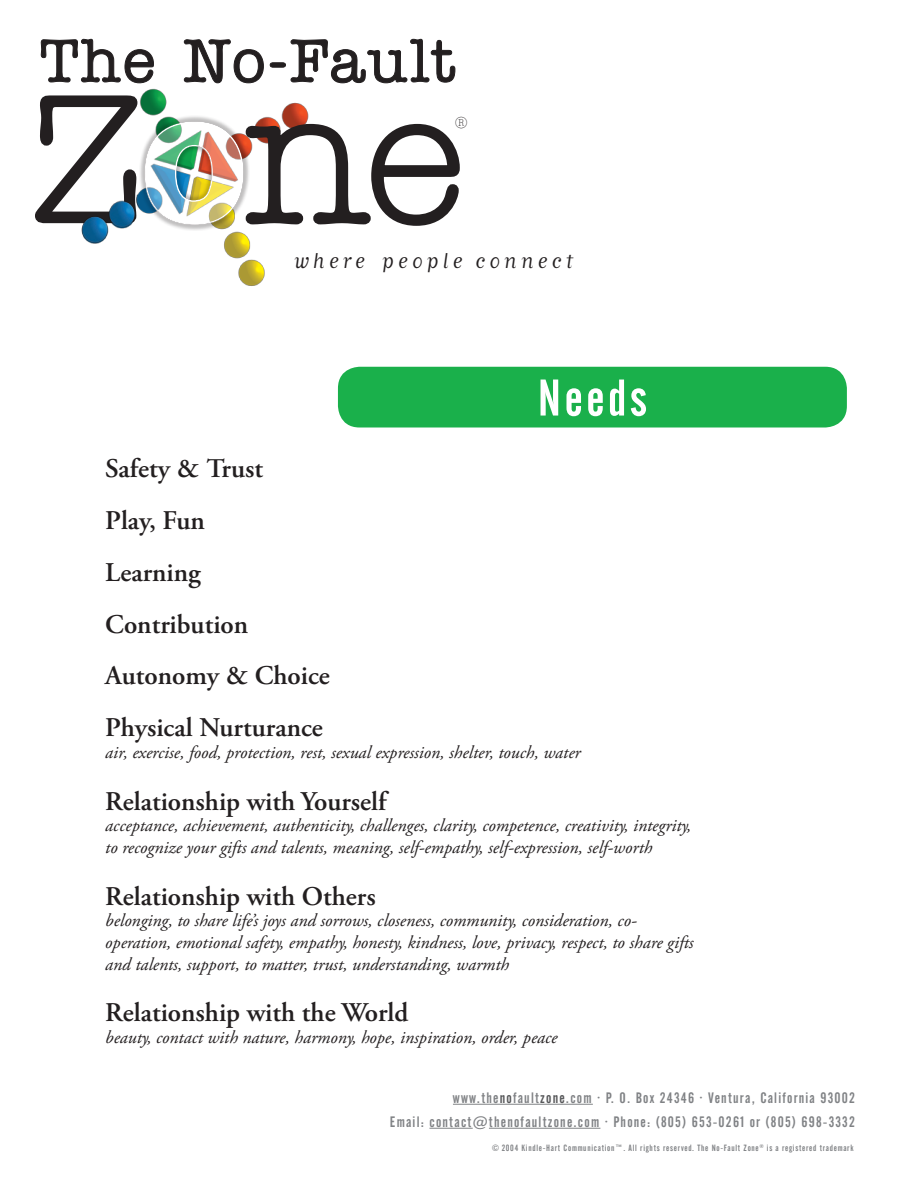
<style>
.page{position:relative;width:918px;height:1188px;background:#fff}
.page>*{position:absolute;margin:0;border:0;box-sizing:border-box;transform-origin:0 0}
.t1{font:500 60.6px "American Typewriter";letter-spacing:.04em;color:#231f20}
.t2{font:51px "Alternate Gothic No 2 BT";letter-spacing:.07em;color:#fff}
.t3{font:600 27px/51.9px "Adobe Garamond Pro";color:#231f20}
.t4{font:21px "Matrix Script";letter-spacing:.18em;color:#231f20}
.t5{font:italic 18px/21.6px "Adobe Garamond Pro";color:#231f20}
.t6{font:300 condensed 16.2px "American Typewriter";color:#231f20}
.t7{font:15px/24px "Alternate Gothic No 2 BT";letter-spacing:.08em;color:#808285;text-align:right}
.t8{font:9px "Alternate Gothic No 2 BT";letter-spacing:.08em;color:#808285}
.s1{color:#57585a}
</style>
<div class="page">
<img style="left:224px;top:231px;width:41px;height:55px">
<svg style="left:35px;top:39px;width:425px;height:191px"></svg>
<img style="left:78px;top:195px;width:62px;height:49px">
<div style="left:338px;top:367px;width:509px;height:61px;background:#1ab04b;border-radius:22px"></div>
<hr style="left:453px;top:1104px;width:140px;height:1px;background:#808285">
<hr style="left:429px;top:1128px;width:44px;height:1px;background:#808285">
<hr style="left:489px;top:1128px;width:111px;height:1px;background:#808285">
<h1 class="t1" style="left:40px;top:27px;width:417px">The No-Fault</h1>
<p class="t6" style="left:455px;top:114px;width:13px">®</p>
<p class="t4" style="left:294px;top:248px;width:281px">where people connect</p>
<h2 class="t2" style="left:538px;top:369px;width:111px">Needs</h2>
<h3 class="t3" style="left:105px;top:443px;width:226px">Safety &amp; Trust<br>Play, Fun<br>Learning<br>Contribution<br>Autonomy &amp; Choice<br>Physical Nurturance</h3>
<p class="t5" style="left:105px;top:742px;width:477px">air, exercise, food, protection, rest, sexual expression, shelter, touch, water</p>
<h3 class="t3" style="left:105px;top:776px;width:283px">Relationship with Yourself</h3>
<p class="t5" style="left:105px;top:815px;width:588px">acceptance, achievement, authenticity, challenges, clarity, competence, creativity, integrity, to recognize your gifts and talents, meaning, self-empathy, self-expression, self-worth</p>
<h3 class="t3" style="left:105px;top:871px;width:272px">Relationship with Others</h3>
<p class="t5" style="left:105px;top:910px;width:590px">belonging, to share life’s joys and sorrows, closeness, community, consideration, co&shy;operation, emotional safety, empathy, honesty, kindness, love, privacy, respect, to share gifts and talents, support, to matter, trust, understanding, warmth</p>
<h3 class="t3" style="left:105px;top:987px;width:305px">Relationship with the World</h3>
<p class="t5" style="left:105px;top:1027px;width:454px">beauty, contact with nature, harmony, hope, inspiration, order, peace</p>
<p class="t7" style="left:390px;top:1086px;width:467px">www.the<span class="s1">no</span>fault<span class="s1">zone</span>.com · P. O. Box 24346 · Ventura, California 93002<br>Email: contact@thenofaultzone.com · Phone: (805) 653-0261 or (805) 698-3332</p>
<p class="t8" style="left:492px;top:1142px;width:363px">© 2004 Kindle-Hart Communication™. All rights reserved. The No-Fault Zone<sup>®</sup> is a registered trademark</p>
</div>
